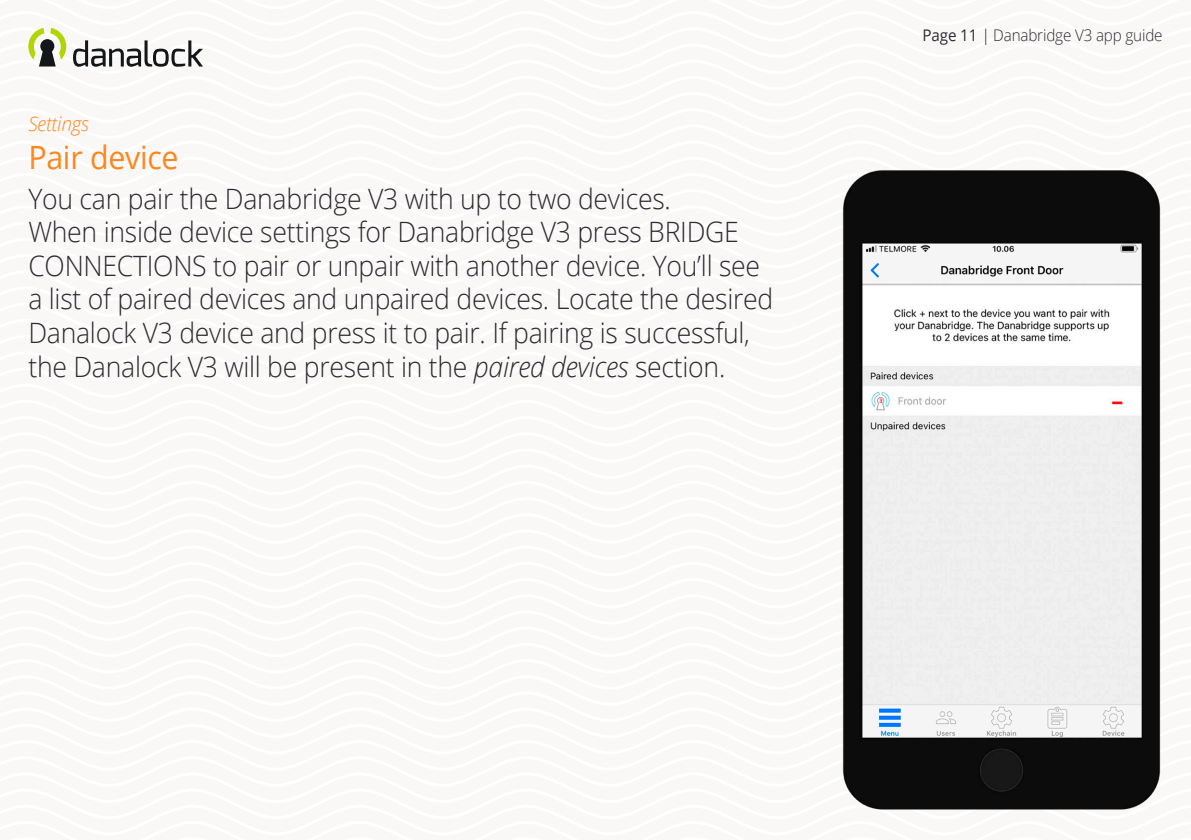
<style>
.page{position:relative;width:1191px;height:840px;background:#fff}
.page>*{position:absolute;margin:0;border:0;box-sizing:border-box;transform-origin:0 0}
.Subheader{font:32px "Open Sans";letter-spacing:-.01em;color:#ff871f;scale:.95 1}
.t1{font:300 28px/33.6px "Open Sans";letter-spacing:-.01em;color:#2d2a30;scale:.95 1}
.t2{font:italic 300 20px "Open Sans";letter-spacing:-.01em;color:#ff871f;scale:.95 1}
.t3{font:300 16px "Open Sans";letter-spacing:-.01em;color:#2d2a30;scale:.95 1}
.s1{font-style:italic}
.s2{font-weight:400}
</style>
<div class="page">
<div style="left:0;top:0;width:1191px;height:839px;background:#faf7f7"></div>
<svg style="left:73px;top:40px;width:130px;height:26px"></svg>
<svg style="left:28px;top:28px;width:38px;height:38px"></svg>
<img style="left:843px;top:170px;width:318px;height:640px">
<p class="t2" style="left:28px;top:109px;width:65px">Settings</p>
<p class="Subheader" style="left:28px;top:136px;width:160px">Pair device</p>
<p class="t1" style="left:28px;top:181px;width:785px">You can pair the Danabridge V3 with up to two devices.<br>When inside device settings for Danabridge V3 press BRIDGE CONNECTIONS to pair or unpair with another device. You’ll see a list of paired devices and unpaired devices. Locate the desired Danalock V3 device and press it to pair. If pairing is successful, the Danalock V3 will be present in the <span class="s1">paired devices</span> section.</p>
<p class="t3" style="left:922px;top:24px;width:254px"><span class="s2">Page 11</span> <span class="s1">|</span> Danabridge V3 app guide</p>
</div>
